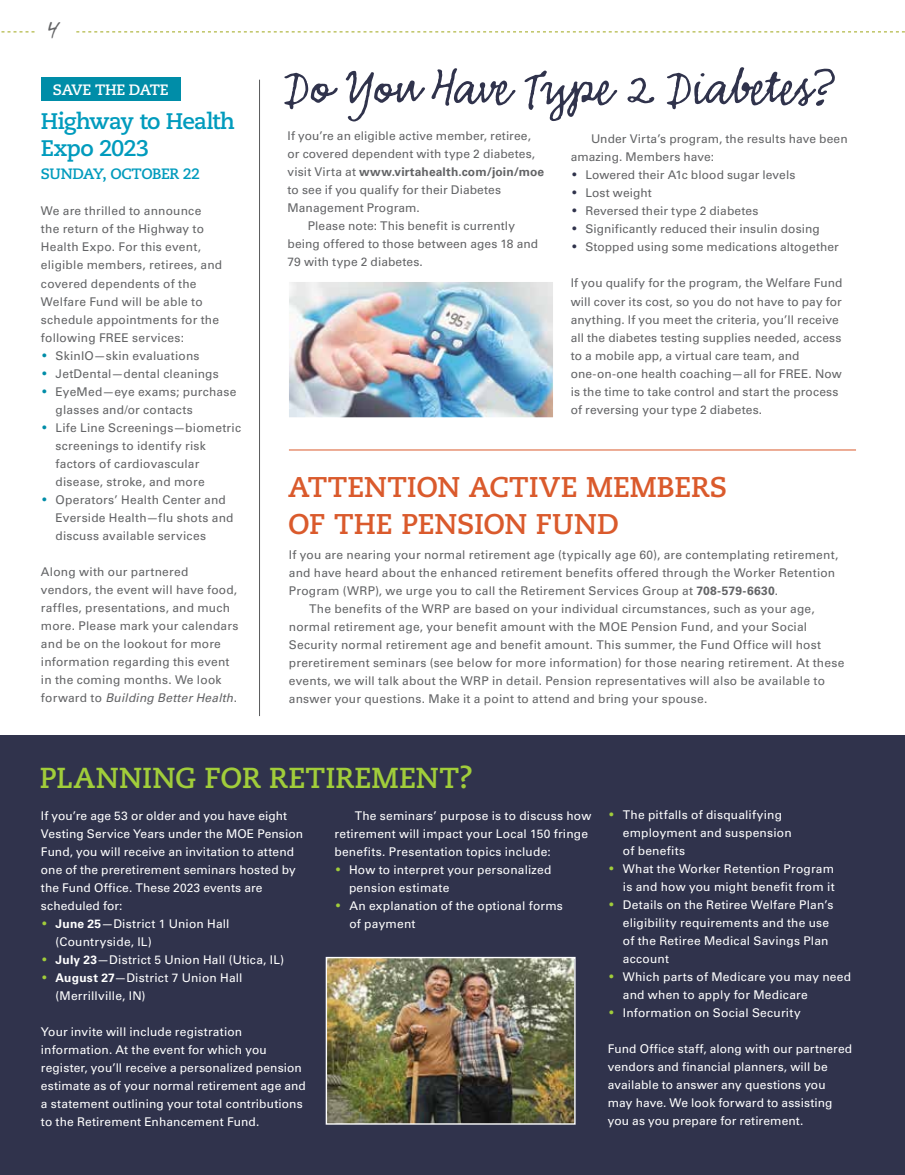
<style>
.page{position:relative;width:905px;height:1175px;background:#fff}
.page>*{position:absolute;margin:0;border:0;box-sizing:border-box;transform-origin:0 0}
.t1{font:55.5px "Emmascript MVB Std";letter-spacing:-.03em;color:#30334c}
.t2{font:700 28.8px "Caecilia LT Std";color:#a1cd3a}
.t3{font:700 28.5px/37.5px "Caecilia LT Std";color:#da5a2c}
.t4{font:27px "GFY Ralston";color:#636466}
.t5{font:700 22.5px/27px "Caecilia LT Std";letter-spacing:-.04em;color:#009bbd}
.t6{font:700 15px "Caecilia LT Std";letter-spacing:-.03em;color:#009bbd}
.t7{font:700 15px "Caecilia LT Std";letter-spacing:-.025em;color:#fff}
.t8{font:12px/18px "Univers LT Std";letter-spacing:.015em;color:#636466}
.t9{font:12px/18px "Univers LT Std";letter-spacing:.015em;color:#fff}
.t10{font:700 12px "Univers LT Std";letter-spacing:.01em;color:#636466}
.s1{font-family:"Berkeley Std";font-size:14.7px;color:#008da8}
.s2{font-style:italic}
.s3{font-weight:400}
.s4{font-family:"Berkeley Std";font-size:14.7px;color:#30334c}
.s5{font-weight:700}
.s6{font-family:"Berkeley Std";font-size:14.7px;color:#a1cd3a}
</style>
<div class="page">
<div style="left:42px;top:78px;width:139px;height:23px;background:#008da8"></div>
<hr style="left:259px;top:80px;width:1px;height:636px;background:#58595b">
<div style="left:0;top:735px;width:904px;height:439px;background:#30334c"></div>
<img style="left:328px;top:958px;width:245px;height:164px">
<div style="left:326px;top:956px;width:249px;height:168px;border:1px solid #fff"></div>
<img style="left:289px;top:283px;width:263px;height:133px">
<div style="left:287px;top:281px;width:267px;height:137px;border:1px solid #fff"></div>
<hr style="left:289px;top:449px;width:567px;height:1px;background:#da5a2c">
<svg style="left:76px;top:32px;width:828px;height:1px"></svg>
<svg style="left:1px;top:32px;width:33px;height:1px"></svg>
<h3 class="t4" style="left:48px;top:12px;width:13px">4</h3>
<p class="t7" style="left:53px;top:81px;width:117px">SAVE THE DATE</p>
<h3 class="t5" style="left:41px;top:108px;width:195px">Highway to Health<br>Expo 2023</h3>
<p class="t6" style="left:41px;top:165px;width:161px">SUNDAY, OCTOBER 22</p>
<p class="t8" style="left:41px;top:202px;width:183px">We are thrilled to announce the return of the Highway to<br>Health Expo. For this event, eligible members, retirees, and covered dependents of the<br>Welfare Fund will be able to schedule appointments for the following FREE services:</p>
<p class="t8" style="left:41px;top:346px;width:160px"><span class="s1">•</span> SkinIO—skin evaluations</p>
<p class="t8" style="left:41px;top:364px;width:179px"><span class="s1">•</span> JetDental—dental cleanings</p>
<p class="t8" style="left:56px;top:382px;width:182px;text-indent:-15px"><span class="s1">•</span> EyeMed—eye exams; purchase glasses and/or contacts</p>
<p class="t8" style="left:56px;top:418px;width:187px;text-indent:-15px"><span class="s1">•</span> Life Line Screenings—biometric screenings to identify risk factors of cardiovascular disease, stroke, and more</p>
<p class="t8" style="left:56px;top:490px;width:179px;text-indent:-15px"><span class="s1">•</span> Operators’ Health Center and<br>Everside Health—flu shots and discuss available services</p>
<p class="t8" style="left:41px;top:562px;width:199px">Along with our partnered vendors, the event will have food, raffles, presentations, and much more. Please mark your calendars and be on the lookout for more information regarding this event in the coming months. We look forward to <span class="s2">Building Better Health</span>.</p>
<h1 class="t1" style="left:285px;top:57px;width:552px">Do You Have Type 2 Diabetes?</h1>
<p class="t8" style="left:287px;top:127px;width:245px">If you’re an eligible active member, retiree,</p>
<p class="t8" style="left:287px;top:145px;width:249px">or covered dependent with type 2 diabetes,</p>
<p class="t10" style="left:287px;top:165px;width:258px"><span class="s3">visit Virta at</span> www.virtahealth.com/join/moe</p>
<p class="t8" style="left:287px;top:181px;width:215px">to see if you qualify for their Diabetes</p>
<p class="t8" style="left:287px;top:199px;width:134px">Management Program.</p>
<p class="t8" style="left:308px;top:217px;width:209px">Please note: This benefit is currently</p>
<p class="t8" style="left:287px;top:235px;width:252px">being offered to those between ages 18 and</p>
<p class="t8" style="left:287px;top:253px;width:137px">79 with type 2 diabetes.</p>
<p class="t8" style="left:570px;top:130px;width:278px;text-indent:20px">Under Virta’s program, the results have been amazing. Members have:</p>
<p class="t8" style="left:570px;top:166px;width:226px"><span class="s4">•</span> Lowered their A1c blood sugar levels</p>
<p class="t8" style="left:570px;top:184px;width:83px"><span class="s4">•</span> Lost weight</p>
<p class="t8" style="left:570px;top:202px;width:189px"><span class="s4">•</span> Reversed their type 2 diabetes</p>
<p class="t8" style="left:570px;top:220px;width:250px"><span class="s4">•</span> Significantly reduced their insulin dosing</p>
<p class="t8" style="left:570px;top:238px;width:270px"><span class="s4">•</span> Stopped using some medications altogether</p>
<p class="t8" style="left:570px;top:274px;width:273px">If you qualify for the program, the Welfare Fund will cover its cost, so you do not have to pay for anything. If you meet the criteria, you’ll receive all the diabetes testing supplies needed, access to a mobile app, a virtual care team, and one-on-one health coaching—all for FREE. Now is the time to take control and start the process of reversing your type 2 diabetes.</p>
<h3 class="t3" style="left:288px;top:468px;width:440px">ATTENTION ACTIVE MEMBERS<br>OF THE PENSION FUND</h3>
<p class="t8" style="left:289px;top:545px;width:551px">If you are nearing your normal retirement age (typically age 60), are contemplating retirement,</p>
<p class="t8" style="left:289px;top:563px;width:548px">and have heard about the enhanced retirement benefits offered through the Worker Retention</p>
<p class="t8" style="left:289px;top:581px;width:491px">Program (WRP), we urge you to call the Retirement Services Group at <span class="s5">708-579-6630</span>.</p>
<p class="t8" style="left:309px;top:599px;width:507px">The benefits of the WRP are based on your individual circumstances, such as your age,</p>
<p class="t8" style="left:289px;top:617px;width:520px">normal retirement age, your benefit amount with the MOE Pension Fund, and your Social</p>
<p class="t8" style="left:289px;top:635px;width:534px">Security normal retirement age and benefit amount. This summer, the Fund Office will host</p>
<p class="t8" style="left:289px;top:653px;width:557px">preretirement seminars (see below for more information) for those nearing retirement. At these</p>
<p class="t8" style="left:289px;top:671px;width:537px">events, we will talk about the WRP in detail. Pension representatives will also be available to</p>
<p class="t8" style="left:289px;top:689px;width:420px">answer your questions. Make it a point to attend and bring your spouse.</p>
<h2 class="t2" style="left:40px;top:761px;width:434px">PLANNING FOR RETIREMENT?</h2>
<p class="t9" style="left:41px;top:806px;width:263px">If you’re age 53 or older and you have eight Vesting Service Years under the MOE Pension Fund, you will receive an invitation to attend one of the preretirement seminars hosted by the Fund Office. These 2023 events are scheduled for:</p>
<p class="t9" style="left:56px;top:914px;width:176px;text-indent:-15px"><span class="s6">•</span> <span class="s5">June 25</span>—District 1 Union Hall (Countryside, IL)</p>
<p class="t9" style="left:41px;top:950px;width:244px"><span class="s6">•</span> <span class="s5">July 23</span>—District 5 Union Hall (Utica, IL)</p>
<p class="t9" style="left:56px;top:968px;width:188px;text-indent:-15px"><span class="s6">•</span> <span class="s5">August 27</span>—District 7 Union Hall (Merrillville, IN)</p>
<p class="t9" style="left:41px;top:1022px;width:266px">Your invite will include registration information. At the event for which you register, you’ll receive a personalized pension estimate as of your normal retirement age and a statement outlining your total contributions to the Retirement Enhancement Fund.</p>
<p class="t9" style="left:334px;top:806px;width:258px;text-indent:20px">The seminars’ purpose is to discuss how retirement will impact your Local 150 fringe benefits. Presentation topics include:</p>
<p class="t9" style="left:349px;top:860px;width:204px;text-indent:-15px"><span class="s6">•</span> How to interpret your personalized pension estimate</p>
<p class="t9" style="left:349px;top:896px;width:215px;text-indent:-15px"><span class="s6">•</span> An explanation of the optional forms of payment</p>
<p class="t9" style="left:623px;top:805px;width:170px;text-indent:-15px"><span class="s6">•</span> The pitfalls of disqualifying employment and suspension of benefits</p>
<p class="t9" style="left:608px;top:859px;width:228px;text-align:right"><span class="s6">•</span> What the Worker Retention Program is and how you might benefit from it</p>
<p class="t9" style="left:623px;top:895px;width:212px;text-indent:-15px"><span class="s6">•</span> Details on the Retiree Welfare Plan’s eligibility requirements and the use of the Retiree Medical Savings Plan account</p>
<p class="t9" style="left:623px;top:967px;width:230px;text-indent:-15px"><span class="s6">•</span> Which parts of Medicare you may need and when to apply for Medicare</p>
<p class="t9" style="left:608px;top:1003px;width:194px"><span class="s6">•</span> Information on Social Security</p>
<p class="t9" style="left:607px;top:1039px;width:246px">Fund Office staff, along with our partnered vendors and financial planners, will be available to answer any questions you may have. We look forward to assisting you as you prepare for retirement.</p>
</div>
